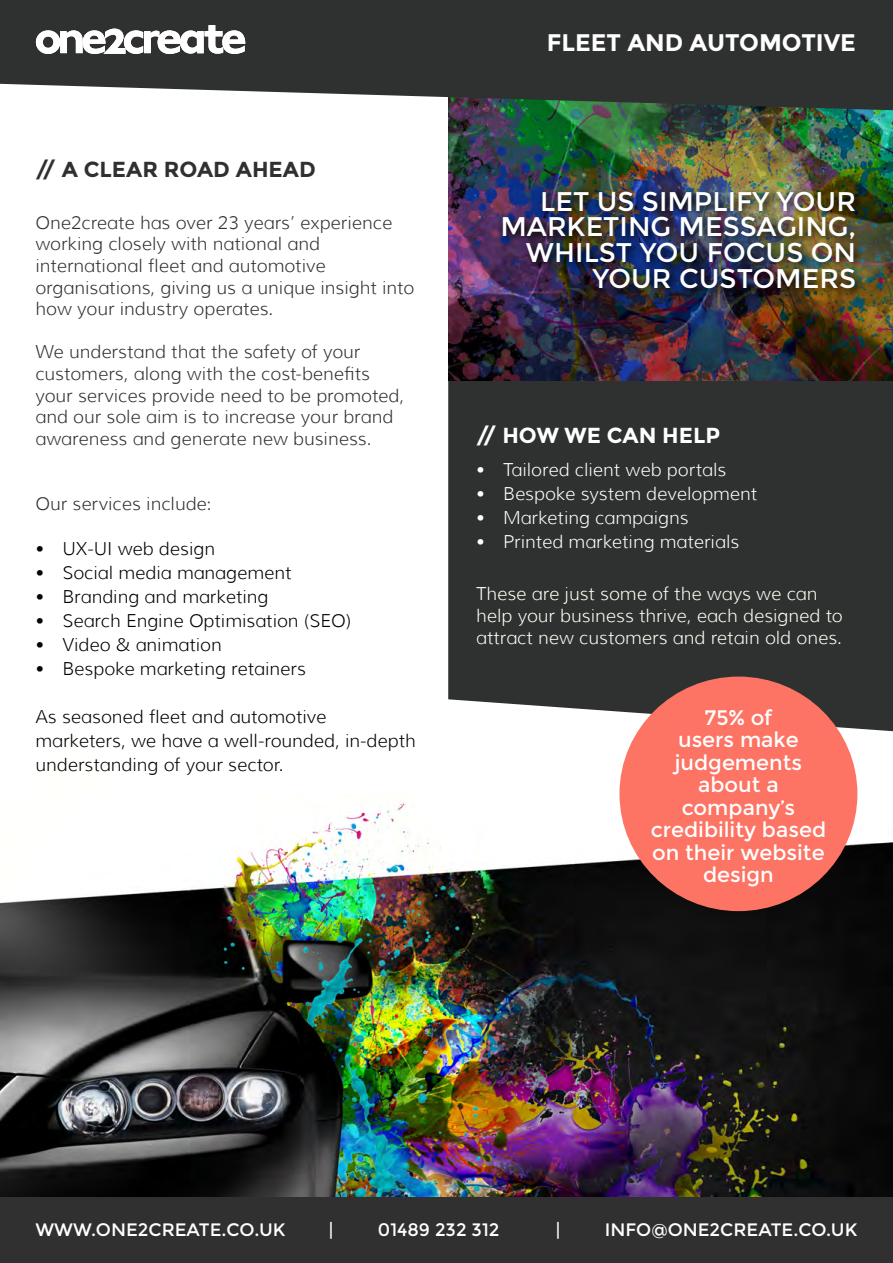
<style>
.page{position:relative;width:893px;height:1263px;background:#fff}
.page>*{position:absolute;margin:0;border:0;box-sizing:border-box;transform-origin:0 0}
.t1{font:27px/25.8px "Montserrat";color:#fff;text-align:right}
.t2{font:700 24px "Montserrat";color:#fff}
.t3{font:700 21.75px "Montserrat";color:#2f3130}
.t4{font:700 21.75px "Montserrat";color:#fff}
.t5{font:21px/22.5px "Montserrat";color:#fff;text-align:center}
.t6{font:300 18px/21.6px "Muli";color:#2f3130}
.t7{font:300 18px/24px "Muli";color:#000}
.t8{font:300 18px/21.6px "Muli";color:#fffff5}
.t9{font:300 18px "Muli";color:#fff}
.t10{font:18px "Montserrat";color:#fff}
</style>
<div class="page">
<img style="left:0;top:731px;width:893px;height:466px">
<div style="left:448px;top:381px;width:445px;height:350px;background:#2f3130"></div>
<img style="left:448px;top:110px;width:445px;height:271px">
<svg style="left:0;top:0;width:893px;height:110px;background:#424544"></svg>
<div style="left:0;top:1197px;width:893px;height:66px;background:#2f302f"></div>
<svg style="left:36px;top:25px;width:209px;height:29px"></svg>
<img style="left:497px;top:185px;width:369px;height:114px">
<div style="left:619px;top:677px;width:238px;height:234px;background:#fd7364;border-radius:50%"></div>
<p class="t3" style="left:35px;top:156px;width:282px">// A CLEAR ROAD AHEAD</p>
<p class="t6" style="left:35px;top:212px;width:381px">One2create has over 23 years’ experience working closely with national and international fleet and automotive organisations, giving us a unique insight into how your industry operates.</p>
<p class="t6" style="left:35px;top:341px;width:370px">We understand that the safety of your customers, along with the cost-benefits your services provide need to be promoted, and our sole aim is to increase your brand awareness and generate new business.</p>
<p class="t6" style="left:35px;top:492px;width:178px">Our services include:</p>
<p class="t7" style="left:35px;top:537px;width:181px">• UX-UI web design</p>
<p class="t7" style="left:35px;top:561px;width:258px">• Social media management</p>
<p class="t7" style="left:35px;top:585px;width:234px">• Branding and marketing</p>
<p class="t7" style="left:35px;top:609px;width:317px">• Search Engine Optimisation (SEO)</p>
<p class="t7" style="left:35px;top:633px;width:188px">• Video &amp; animation</p>
<p class="t7" style="left:35px;top:657px;width:272px">• Bespoke marketing retainers</p>
<p class="t7" style="left:35px;top:705px;width:382px">As seasoned fleet and automotive marketers, we have a well-rounded, in-depth understanding of your sector.</p>
<h2 class="t2" style="left:547px;top:28px;width:311px">FLEET AND AUTOMOTIVE</h2>
<h1 class="t1" style="left:500px;top:188px;width:357px">LET US SIMPLIFY YOUR<br>MARKETING MESSAGING,<br>WHILST YOU FOCUS ON<br>YOUR CUSTOMERS</h1>
<p class="t4" style="left:476px;top:422px;width:246px">// HOW WE CAN HELP</p>
<p class="t9" style="left:476px;top:459px;width:252px">• Tailored client web portals</p>
<p class="t9" style="left:476px;top:483px;width:283px">• Bespoke system development</p>
<p class="t9" style="left:476px;top:507px;width:214px">• Marketing campaigns</p>
<p class="t9" style="left:476px;top:531px;width:265px">• Printed marketing materials</p>
<p class="t8" style="left:476px;top:583px;width:368px">These are just some of the ways we can help your business thrive, each designed to attract new customers and retain old ones.</p>
<p class="t5" style="left:651px;top:706px;width:177px">75% of<br>users make judgements about a company’s credibility based on their website design</p>
<p class="t10" style="left:35px;top:1219px;width:252px">WWW.ONE2CREATE.CO.UK</p>
<p class="t10" style="left:329px;top:1219px;width:6px">|</p>
<p class="t10" style="left:378px;top:1219px;width:123px">01489 232 312</p>
<p class="t10" style="left:556px;top:1219px;width:6px">|</p>
<p class="t10" style="left:605px;top:1219px;width:254px">INFO@ONE2CREATE.CO.UK</p>
</div>
